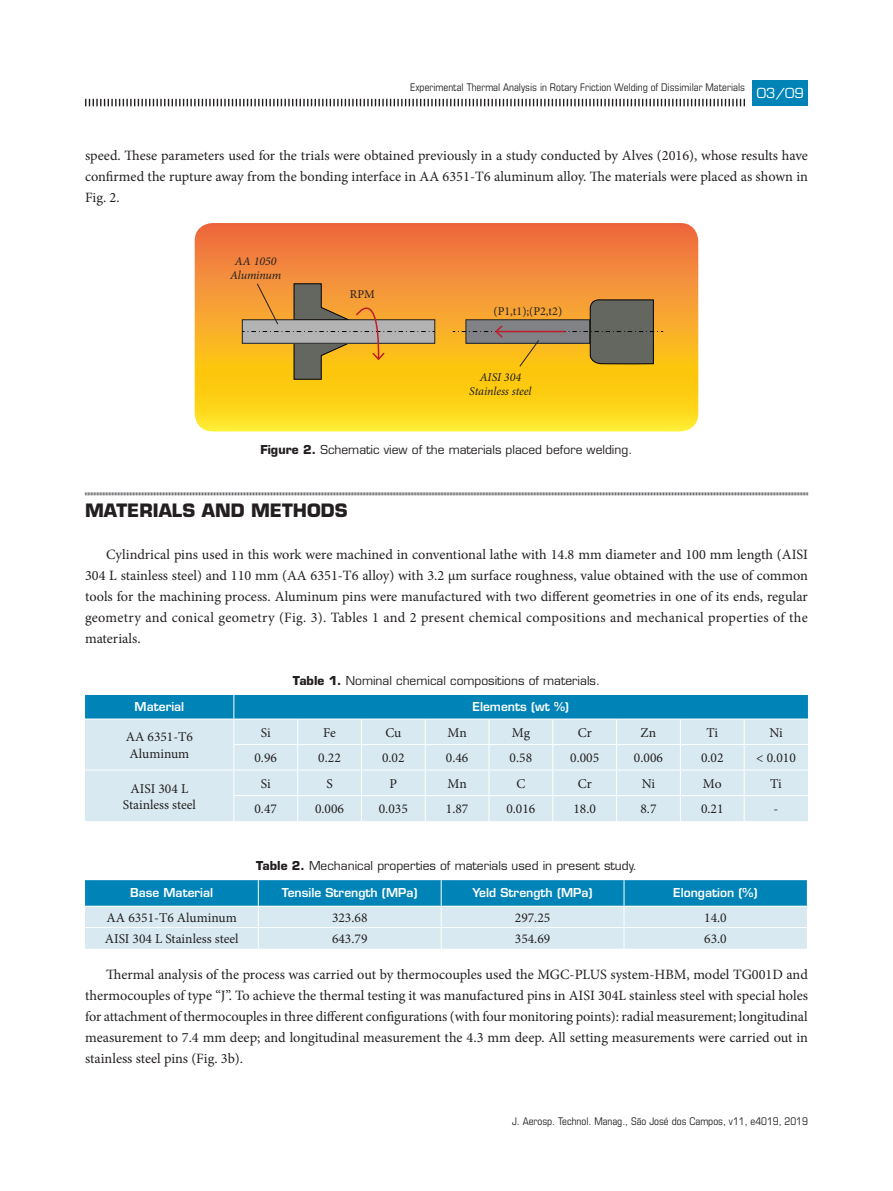
<style>
.page{position:relative;width:893px;height:1191px;background:#fff}
.page>*{position:absolute;margin:0;border:0;box-sizing:border-box;transform-origin:0 0}
.z18_sub__1{font:700 18px "Eurostile LT Std";color:#231f20}
.z13_texto{font:14.25px/21px "Minion Pro";color:#231f20;text-align:justify}
.z23_tabelas_txt{font:13.5px "Minion Pro";color:#231f20}
.t1{font:13.5px "Eurostile LT Std";color:#fff}
.z22_figuras_tabelas{font:12px "Eurostile LT Std";color:#231f20}
.z24_tabelas_cab{font:600 12px "Eurostile LT Std";color:#fff}
.t2{font:italic 12px/14.4px "Minion Pro";letter-spacing:-.01em;color:#231f20;text-align:center}
.t3{font:12px "Minion Pro";color:#231f20}
.z11_cabeçalho{font:condensed 10.5px "Eurostile LT Std";color:#231f20}
.z12_rodapé{font:condensed 10.5px "Eurostile LT Std";color:#231f20}
.s1{font-weight:700}
</style>
<div class="page">
<svg style="left:85px;top:99px;width:660px;height:7px"></svg>
<svg style="left:195px;top:224px;width:503px;height:207px;background:#f7a82c"></svg>
<svg style="left:242px;top:283px;width:193px;height:97px;background:#cea04b"></svg>
<svg style="left:453px;top:298px;width:210px;height:69px;background:#b28d46"></svg>
<div style="left:753px;top:81px;width:55px;height:25px;background:#0083b6"></div>
<svg style="left:85px;top:492px;width:723px;height:4px;background:#b4b5b6"></svg>
<svg style="left:85px;top:695px;width:723px;height:126px;background:#b1d6e6"></svg>
<svg style="left:85px;top:880px;width:722px;height:68px;background:#88c3db"></svg>
<p class="z11_cabeçalho" style="left:410px;top:81px;width:336px">Experimental Thermal Analysis in Rotary Friction Welding of Dissimilar Materials</p>
<p class="t1" style="left:757px;top:85px;width:49px">03/09</p>
<p class="t1" style="left:763px;top:85px;width:36px">xx xx</p>
<p class="z13_texto" style="left:85px;top:144px;width:724px">speed. These parameters used for the trials were obtained previously in a study conducted by Alves (2016), whose results have confirmed the rupture away from the bonding interface in AA 6351-T6 aluminum alloy. The materials were placed as shown in Fig. 2.</p>
<p class="t2" style="left:230px;top:254px;width:53px">AA 1050<br>Aluminum</p>
<p class="t3" style="left:350px;top:286px;width:26px">RPM</p>
<p class="t3" style="left:493px;top:303px;width:70px">(P1,t1);(P2,t2)</p>
<p class="t2" style="left:469px;top:370px;width:64px">AISI 304<br>Stainless steel</p>
<p class="z22_figuras_tabelas" style="left:260px;top:442px;width:373px"><span class="s1">Figure 2.</span> Schematic view of the materials placed before welding.</p>
<p class="z18_sub__1" style="left:85px;top:499px;width:264px">MATERIALS AND METHODS</p>
<p class="z13_texto" style="left:85px;top:543px;width:724px;text-indent:21px">Cylindrical pins used in this work were machined in conventional lathe with 14.8 mm diameter and 100 mm length (AISI 304 L stainless steel) and 110 mm (AA 6351-T6 alloy) with 3.2 μm surface roughness, value obtained with the use of common tools for the machining process. Aluminum pins were manufactured with two different geometries in one of its ends, regular geometry and conical geometry (Fig. 3). Tables 1 and 2 present chemical compositions and mechanical properties of the materials.</p>
<p class="z22_figuras_tabelas" style="left:293px;top:673px;width:309px"><span class="s1">Table 1.</span> Nominal chemical compositions of materials.</p>
<p class="z24_tabelas_cab" style="left:135px;top:699px;width:51px">Material</p>
<p class="z24_tabelas_cab" style="left:473px;top:699px;width:98px">Elements (wt %)</p>
<p class="z23_tabelas_txt" style="left:126px;top:728px;width:69px">AA 6351-T6</p>
<p class="z23_tabelas_txt" style="left:130px;top:744px;width:61px">Aluminum</p>
<p class="z23_tabelas_txt" style="left:261px;top:723px;width:11px">Si</p>
<p class="z23_tabelas_txt" style="left:323px;top:723px;width:14px">Fe</p>
<p class="z23_tabelas_txt" style="left:385px;top:723px;width:17px">Cu</p>
<p class="z23_tabelas_txt" style="left:447px;top:723px;width:21px">Mn</p>
<p class="z23_tabelas_txt" style="left:512px;top:723px;width:20px">Mg</p>
<p class="z23_tabelas_txt" style="left:578px;top:723px;width:15px">Cr</p>
<p class="z23_tabelas_txt" style="left:641px;top:723px;width:17px">Zn</p>
<p class="z23_tabelas_txt" style="left:706px;top:723px;width:13px">Ti</p>
<p class="z23_tabelas_txt" style="left:769px;top:723px;width:15px">Ni</p>
<p class="z23_tabelas_txt" style="left:254px;top:749px;width:24px">0.96</p>
<p class="z23_tabelas_txt" style="left:318px;top:749px;width:24px">0.22</p>
<p class="z23_tabelas_txt" style="left:382px;top:749px;width:24px">0.02</p>
<p class="z23_tabelas_txt" style="left:446px;top:749px;width:24px">0.46</p>
<p class="z23_tabelas_txt" style="left:510px;top:749px;width:24px">0.58</p>
<p class="z23_tabelas_txt" style="left:570px;top:749px;width:30px">0.005</p>
<p class="z23_tabelas_txt" style="left:634px;top:749px;width:30px">0.006</p>
<p class="z23_tabelas_txt" style="left:701px;top:749px;width:24px">0.02</p>
<p class="z23_tabelas_txt" style="left:756px;top:749px;width:41px">&lt; 0.010</p>
<p class="z23_tabelas_txt" style="left:131px;top:779px;width:59px">AISI 304 L</p>
<p class="z23_tabelas_txt" style="left:123px;top:795px;width:75px">Stainless steel</p>
<p class="z23_tabelas_txt" style="left:261px;top:774px;width:11px">Si</p>
<p class="z23_tabelas_txt" style="left:326px;top:774px;width:8px">S</p>
<p class="z23_tabelas_txt" style="left:390px;top:774px;width:9px">P</p>
<p class="z23_tabelas_txt" style="left:447px;top:774px;width:21px">Mn</p>
<p class="z23_tabelas_txt" style="left:516px;top:774px;width:10px">C</p>
<p class="z23_tabelas_txt" style="left:578px;top:774px;width:15px">Cr</p>
<p class="z23_tabelas_txt" style="left:642px;top:774px;width:15px">Ni</p>
<p class="z23_tabelas_txt" style="left:703px;top:774px;width:20px">Mo</p>
<p class="z23_tabelas_txt" style="left:770px;top:774px;width:13px">Ti</p>
<p class="z23_tabelas_txt" style="left:254px;top:800px;width:24px">0.47</p>
<p class="z23_tabelas_txt" style="left:315px;top:800px;width:30px">0.006</p>
<p class="z23_tabelas_txt" style="left:379px;top:800px;width:30px">0.035</p>
<p class="z23_tabelas_txt" style="left:446px;top:800px;width:24px">1.87</p>
<p class="z23_tabelas_txt" style="left:506px;top:800px;width:30px">0.016</p>
<p class="z23_tabelas_txt" style="left:573px;top:800px;width:24px">18.0</p>
<p class="z23_tabelas_txt" style="left:640px;top:800px;width:18px">8.7</p>
<p class="z23_tabelas_txt" style="left:701px;top:800px;width:24px">0.21</p>
<p class="z23_tabelas_txt" style="left:774px;top:800px;width:6px">-</p>
<p class="z22_figuras_tabelas" style="left:256px;top:858px;width:382px"><span class="s1">Table 2.</span> Mechanical properties of materials used in present study.</p>
<p class="z24_tabelas_cab" style="left:130px;top:885px;width:85px">Base Material</p>
<p class="z24_tabelas_cab" style="left:282px;top:885px;width:137px">Tensile Strength (MPa)</p>
<p class="z24_tabelas_cab" style="left:472px;top:885px;width:122px">Yeld Strength (MPa)</p>
<p class="z24_tabelas_cab" style="left:673px;top:885px;width:86px">Elongation (%)</p>
<p class="z23_tabelas_txt" style="left:107px;top:908px;width:132px">AA 6351-T6 Aluminum</p>
<p class="z23_tabelas_txt" style="left:332px;top:908px;width:37px">323.68</p>
<p class="z23_tabelas_txt" style="left:515px;top:908px;width:37px">297.25</p>
<p class="z23_tabelas_txt" style="left:704px;top:908px;width:24px">14.0</p>
<p class="z23_tabelas_txt" style="left:105px;top:929px;width:135px">AISI 304 L Stainless steel</p>
<p class="z23_tabelas_txt" style="left:332px;top:929px;width:37px">643.79</p>
<p class="z23_tabelas_txt" style="left:515px;top:929px;width:37px">354.69</p>
<p class="z23_tabelas_txt" style="left:704px;top:929px;width:24px">63.0</p>
<p class="z13_texto" style="left:85px;top:963px;width:724px;text-indent:21px">Thermal analysis of the process was carried out by thermocouples used the MGC-PLUS system-HBM, model TG001D and thermocouples of type “J”. To achieve the thermal testing it was manufactured pins in AISI 304L stainless steel with special holes for attachment of thermocouples in three different configurations (with four monitoring points): radial measurement; longitudinal measurement to 7.4 mm deep; and longitudinal measurement the 4.3 mm deep. All setting measurements were carried out in stainless steel pins (Fig. 3b).</p>
<p class="z12_rodapé" style="left:512px;top:1114px;width:297px">J. Aerosp. Technol. Manag., São José dos Campos, v11, e4019, 2019</p>
</div>
